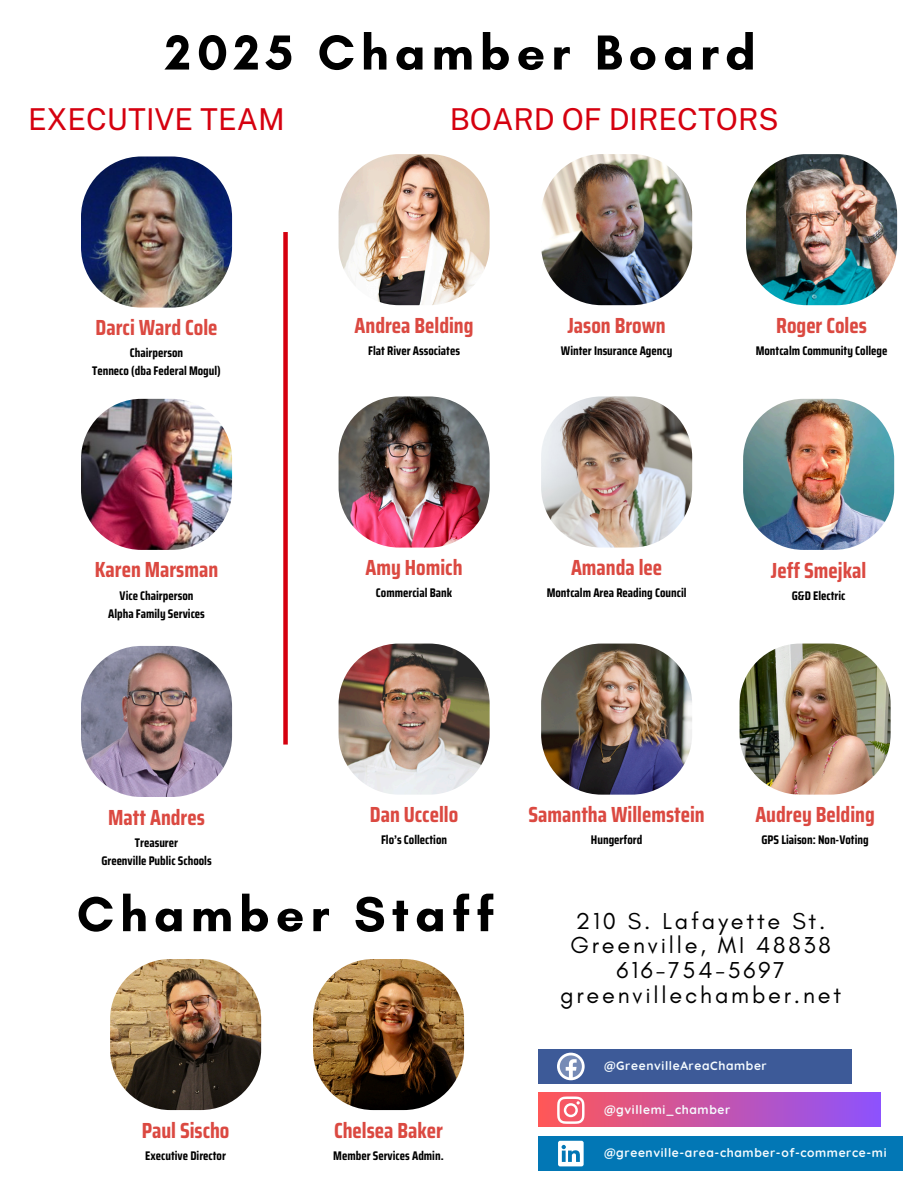
<style>
.page{position:relative;width:918px;height:1188px;background:#fff}
.page>*{position:absolute;margin:0;border:0;box-sizing:border-box;transform-origin:0 0}
.t1{font:700 50.1px "Glacial Indifference";letter-spacing:.12em;color:#000}
.t2{font:30.15px "Public Sans";color:#d5000f}
.t3{font:23.55px/24.8px "Glacial Indifference";letter-spacing:.12em;color:#000;text-align:center}
.t4{font:700 21.9px "Saira Condensed";color:#db4941}
.t5{font:700 12.45px "Saira Condensed";color:#000}
.t6{font:700 12px "Quicksand";letter-spacing:.05em;color:#f6fcff}
</style>
<div class="page">
<img style="left:81px;top:156px;width:151px;height:152px;border-radius:60px">
<img style="left:81px;top:399px;width:151px;height:151px;border-radius:60px">
<img style="left:81px;top:646px;width:151px;height:151px;border-radius:60px">
<div style="left:283px;top:232px;width:5px;height:513px;background:#d5000f"></div>
<img style="left:110px;top:959px;width:151px;height:151px;border-radius:60px">
<img style="left:313px;top:959px;width:151px;height:151px;border-radius:60px">
<div style="left:539px;top:1049px;width:313px;height:34px;background:#3d5a98"></div>
<div style="left:539px;top:1137px;width:364px;height:34px;background:#0277b5"></div>
<div style="left:539px;top:1093px;width:341px;height:34px;background:linear-gradient(to right,#ff5757,#8d52fd)"></div>
<svg style="left:557px;top:1053px;width:28px;height:27px"></svg>
<svg style="left:557px;top:1097px;width:27px;height:27px"></svg>
<svg style="left:558px;top:1141px;width:26px;height:25px"></svg>
<img style="left:541px;top:154px;width:151px;height:151px;border-radius:60px">
<img style="left:746px;top:154px;width:151px;height:151px;border-radius:60px">
<img style="left:339px;top:154px;width:151px;height:151px;border-radius:60px">
<img style="left:339px;top:396px;width:151px;height:152px;border-radius:60px">
<img style="left:541px;top:396px;width:151px;height:152px;border-radius:60px">
<img style="left:743px;top:399px;width:151px;height:151px;border-radius:60px">
<img style="left:339px;top:644px;width:151px;height:151px;border-radius:60px">
<img style="left:541px;top:644px;width:151px;height:151px;border-radius:60px">
<img style="left:740px;top:644px;width:151px;height:151px;border-radius:60px">
<h1 class="t1" style="left:165px;top:22px;width:592px">2025 Chamber Board</h1>
<p class="t2" style="left:28px;top:102px;width:258px">EXECUTIVE TEAM</p>
<p class="t2" style="left:450px;top:102px;width:331px">BOARD OF DIRECTORS</p>
<h3 class="t4" style="left:96px;top:310px;width:123px">Darci Ward Cole</h3>
<p class="t5" style="left:130px;top:343px;width:55px">Chairperson</p>
<p class="t5" style="left:92px;top:361px;width:130px">Tenneco (dba Federal Mogul)</p>
<p class="t4" style="left:95px;top:553px;width:125px">Karen Marsman</p>
<p class="t5" style="left:120px;top:585px;width:75px">Vice Chairperson</p>
<h3 class="t5" style="left:108px;top:603px;width:98px">Alpha Family Services</h3>
<p class="t4" style="left:355px;top:308px;width:120px">Andrea Belding</p>
<p class="t4" style="left:568px;top:308px;width:100px">Jason Brown</p>
<h3 class="t5" style="left:561px;top:341px;width:113px">Winter Insurance Agency</h3>
<p class="t4" style="left:776px;top:308px;width:92px">Roger Coles</p>
<h3 class="t5" style="left:368px;top:341px;width:93px">Flat River Associates</h3>
<p class="t5" style="left:756px;top:341px;width:133px">Montcalm Community College</p>
<p class="t4" style="left:366px;top:550px;width:99px">Amy Homich</p>
<h1 class="t5" style="left:376px;top:583px;width:78px">Commercial Bank</h1>
<h4 class="t4" style="left:571px;top:550px;width:93px">Amanda lee</h4>
<p class="t5" style="left:547px;top:583px;width:141px">Montcalm Area Reading Council</p>
<p class="t4" style="left:771px;top:553px;width:97px">Jeff Smejkal</p>
<p class="t5" style="left:792px;top:585px;width:55px">G&amp;D Electric</p>
<h3 class="t4" style="left:108px;top:800px;width:98px">Matt Andres</h3>
<p class="t5" style="left:135px;top:832px;width:45px">Treasurer</p>
<p class="t5" style="left:101px;top:850px;width:112px">Greenville Public Schools</p>
<p class="t4" style="left:370px;top:797px;width:90px">Dan Uccello</p>
<p class="t5" style="left:381px;top:830px;width:68px">Flo’s Collection</p>
<p class="t4" style="left:529px;top:797px;width:178px">Samantha Willemstein</p>
<p class="t5" style="left:591px;top:830px;width:53px">Hungerford</p>
<h3 class="t4" style="left:755px;top:797px;width:121px">Audrey Belding</h3>
<h3 class="t5" style="left:762px;top:830px;width:109px">GPS Liaison: Non-Voting</h3>
<p class="t1" style="left:77px;top:884px;width:419px">Chamber Staff</p>
<p class="t4" style="left:142px;top:1113px;width:89px">Paul Sischo</p>
<p class="t5" style="left:145px;top:1146px;width:82px">Executive Director</p>
<h3 class="t4" style="left:334px;top:1113px;width:110px">Chelsea Baker</h3>
<p class="t5" style="left:333px;top:1146px;width:112px">Member Services Admin.</p>
<p class="t3" style="left:560px;top:908px;width:283px">210 S. Lafayette St.<br>Greenville, MI 48838<br>616-754-5697 greenvillechamber.net</p>
<h3 class="t6" style="left:604px;top:1058px;width:164px">@GreenvilleAreaChamber</h3>
<p class="t6" style="left:604px;top:1102px;width:128px">@gvillemi_chamber</p>
<p class="t6" style="left:604px;top:1145px;width:284px">@greenville-area-chamber-of-commerce-mi</p>
</div>
